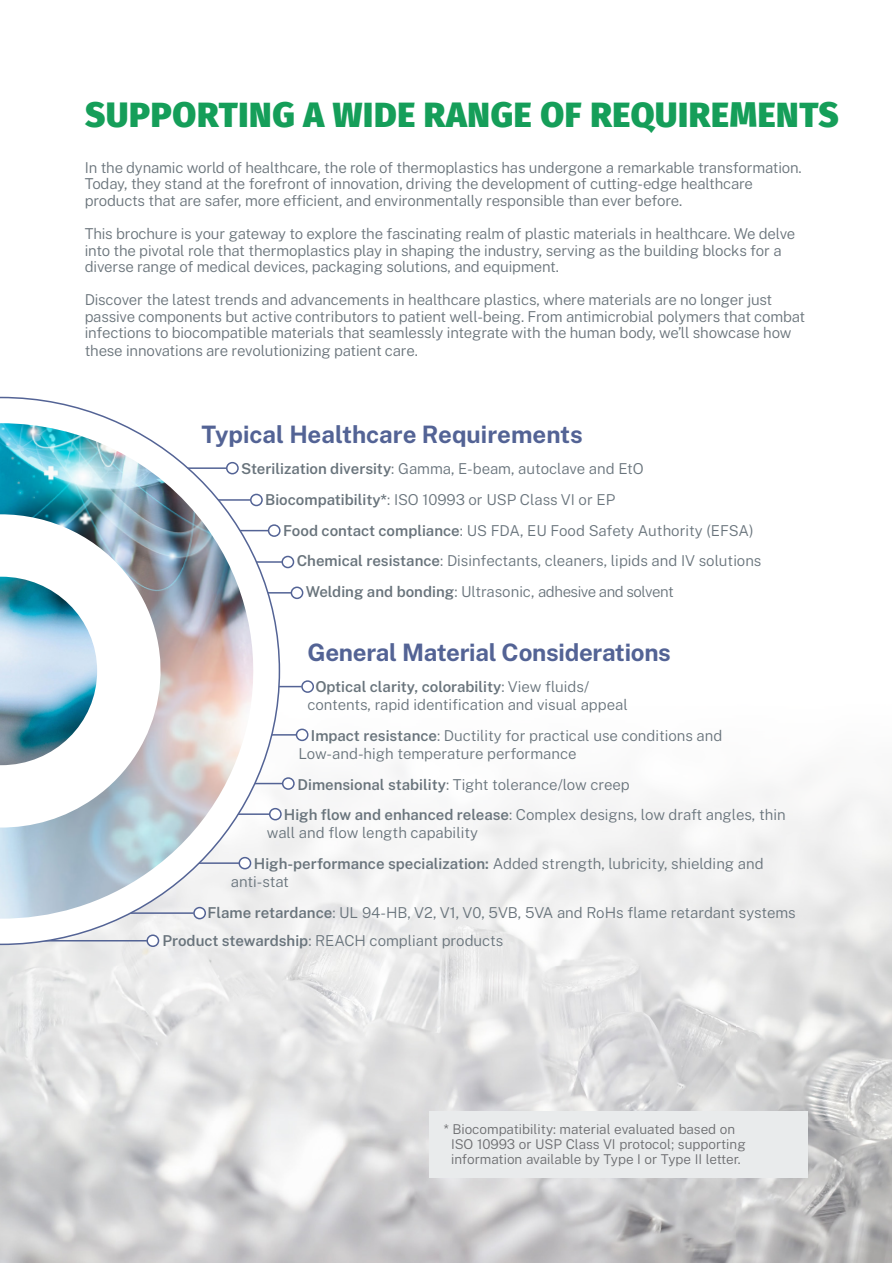
<style>
.page{position:relative;width:893px;height:1263px;background:#fff}
.page>*{position:absolute;margin:0;border:0;box-sizing:border-box;transform-origin:0 0}
.t1{font:900 34.5px "Fira Sans";letter-spacing:.02em;color:#159e59}
.t2{font:700 24px "Public Sans";letter-spacing:-.01em;color:#536395}
.t3{font:300 15px/16.5px "Public Sans";letter-spacing:-.01em;color:#6a747b}
.t4{font:300 15px/18px "Public Sans";color:#69747c}
.t5{font:300 15px "Public Sans";letter-spacing:-.03em;color:#69747c}
.t6{font:300 13.5px "Public Sans";color:#6c6d70}
.s1{font-weight:700;color:#536395}
.s2{font-weight:600}
</style>
<div class="page">
<img style="left:0;top:683px;width:892px;height:580px">
<div style="left:281px;top:556px;width:13px;height:12px;border:2px solid #536395;border-radius:50%"></div>
<div style="left:291px;top:586px;width:12px;height:13px;border:2px solid #536395;border-radius:50%"></div>
<hr style="left:151px;top:592px;width:140px;height:2px;background:#536395">
<div style="left:302px;top:681px;width:11px;height:11px;background:#fff;border-radius:50%"></div>
<div style="left:301px;top:680px;width:13px;height:13px;border:2px solid #536395;border-radius:50%"></div>
<hr style="left:162px;top:686px;width:140px;height:1px;background:#536395">
<div style="left:146px;top:934px;width:13px;height:13px;border:2px solid #536395;border-radius:50%"></div>
<div style="left:296px;top:729px;width:12px;height:11px;background:#fff;border-radius:50%"></div>
<div style="left:296px;top:729px;width:12px;height:12px;border:2px solid #536395;border-radius:50%"></div>
<hr style="left:156px;top:734px;width:140px;height:2px;background:#536395">
<div style="left:283px;top:778px;width:11px;height:11px;background:#fff;border-radius:50%"></div>
<div style="left:282px;top:777px;width:13px;height:13px;border:2px solid #536395;border-radius:50%"></div>
<svg style="left:0;top:397px;width:280px;height:548px"></svg>
<img style="left:0;top:423px;width:287px;height:496px">
<img style="left:0;top:577px;width:97px;height:188px">
<div style="left:430px;top:1111px;width:378px;height:67px;background:#e9ebec"></div>
<p class="t1" style="left:85px;top:84px;width:755px">SUPPORTING A WIDE RANGE OF REQUIREMENTS</p>
<p class="t3" style="left:85px;top:159px;width:719px">In the dynamic world of healthcare, the role of thermoplastics has undergone a remarkable transformation.<br>Today, they stand at the forefront of innovation, driving the development of cutting-edge healthcare products that are safer, more efficient, and environmentally responsible than ever before.</p>
<p class="t3" style="left:85px;top:225px;width:712px">This brochure is your gateway to explore the fascinating realm of plastic materials in healthcare. We delve into the pivotal role that thermoplastics play in shaping the industry, serving as the building blocks for a diverse range of medical devices, packaging solutions, and equipment.</p>
<p class="t3" style="left:85px;top:291px;width:722px">Discover the latest trends and advancements in healthcare plastics, where materials are no longer just passive components but active contributors to patient well-being. From antimicrobial polymers that combat infections to biocompatible materials that seamlessly integrate with the human body, we’ll showcase how</p>
<p class="t3" style="left:85px;top:342px;width:335px">these innovations are revolutionizing patient care.</p>
<p class="t2" style="left:202px;top:419px;width:383px">Typical Healthcare Requirements</p>
<p class="t4" style="left:233px;top:459px;width:412px"><span class="s1">•</span> <span class="s2">Sterilization diversity</span>: Gamma, E-beam, autoclave and EtO</p>
<p class="t4" style="left:257px;top:490px;width:360px"><span class="s1">•</span> <span class="s2">Biocompatibility*</span>: ISO 10993 or USP Class VI or EP</p>
<p class="t4" style="left:275px;top:521px;width:480px"><span class="s1">•</span> <span class="s2">Food contact compliance</span>: US FDA, EU Food Safety Authority (EFSA)</p>
<p class="t4" style="left:289px;top:551px;width:474px"><span class="s1">•</span> <span class="s2">Chemical resistance</span>: Disinfectants, cleaners, lipids and IV solutions</p>
<p class="t5" style="left:298px;top:582px;width:378px"><span class="s1">•</span> <span class="s2">Welding and bonding</span>: Ultrasonic, adhesive and solvent</p>
<p class="t2" style="left:307px;top:637px;width:365px">General Material Considerations</p>
<p class="t4" style="left:307px;top:677px;width:322px"><span class="s1">•</span> <span class="s2">Optical clarity, colorability</span>: View fluids/ contents, rapid identification and visual appeal</p>
<p class="t4" style="left:298px;top:726px;width:425px;text-indent:4px"><span class="s1">•</span> <span class="s2">Impact resistance</span>: Ductility for practical use conditions and<br>Low-and-high temperature performance</p>
<p class="t4" style="left:289px;top:775px;width:342px"><span class="s1">•</span> <span class="s2">Dimensional stability</span>: Tight tolerance/low creep</p>
<p class="t4" style="left:267px;top:805px;width:520px;text-indent:9px"><span class="s1">•</span> <span class="s2">High flow and enhanced release</span>: Complex designs, low draft angles, thin wall and flow length capability</p>
<p class="t4" style="left:231px;top:854px;width:534px;text-indent:15px"><span class="s1">•</span> <span class="s2">High-performance specialization:</span> Added strength, lubricity, shielding and anti-stat</p>
<p class="t4" style="left:199px;top:903px;width:598px"><span class="s1">•</span> <span class="s2">Flame retardance</span>: UL 94-HB, V2, V1, V0, 5VB, 5VA and RoHs flame retardant systems</p>
<p class="t4" style="left:154px;top:931px;width:350px"><span class="s1">•</span> <span class="s2">Product stewardship</span>: REACH compliant products</p>
<p class="t6" style="left:444px;top:1120px;width:293px">* Biocompatibility: material evaluated based on</p>
<p class="t6" style="left:451px;top:1135px;width:296px">ISO 10993 or USP Class VI protocol; supporting</p>
<p class="t6" style="left:451px;top:1150px;width:291px">information available by Type I or Type II letter.</p>
</div>
